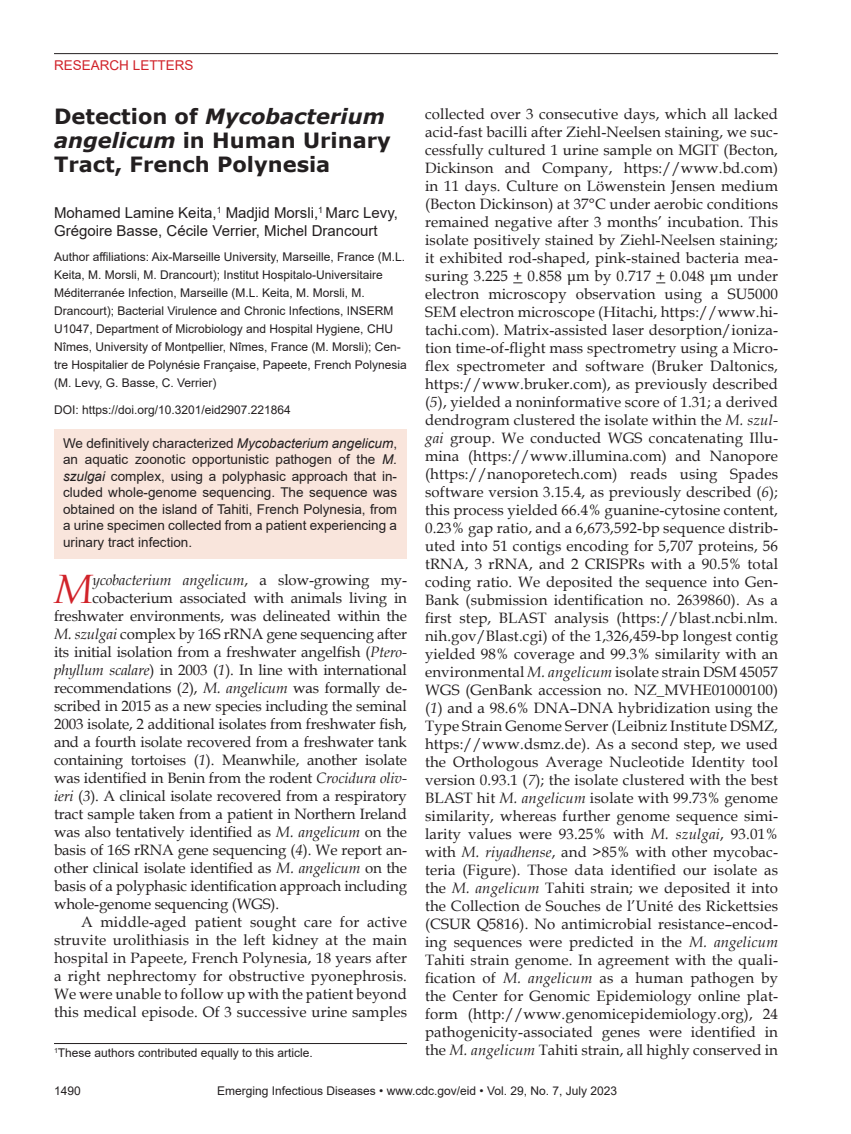
<style>
.page{position:relative;width:851px;height:1134px;background:#fff}
.page>*{position:absolute;margin:0;border:0;box-sizing:border-box;transform-origin:0 0}
.t1{font:italic 41.1px "Book Antiqua";color:#d1232a}
.t2{font:700 21px/24px "Verdana";color:#231f20}
.t3{font:15px/18px "Book Antiqua";letter-spacing:-.01em;color:#231f20;text-align:justify}
.t4{font:15px "Book Antiqua";letter-spacing:.01em;color:#231f20}
.t5{font:15px/18px "Arial";color:#231f20}
.t6{font:italic 15px "Book Antiqua";letter-spacing:-.01em;color:#231f20}
.t7{font:13.5px/16.5px "Arial";color:#231f20;text-align:justify}
.t8{font:13.5px "Arial";color:#d1232a}
.t9{font:12px/18px "Arial";color:#231f20}
.s1{font-style:italic}
.s2{font-style:normal}
</style>
<div class="page">
<hr style="left:54px;top:53px;width:724px;height:1px;background:#231f20">
<div style="left:55px;top:429px;width:352px;height:129px;background:#f9e5dc"></div>
<hr style="left:54px;top:1043px;width:353px;height:1px;background:#231f20">
<p class="t8" style="left:54px;top:56px;width:141px">RESEARCH LETTERS</p>
<h2 class="t2" style="left:54px;top:104px;width:338px">Detection of <span class="s1">Mycobacterium angelicum</span> in Human Urinary<br>Tract, French Polynesia</h2>
<p class="t5" style="left:54px;top:204px;width:345px">Mohamed Lamine Keita,<sup>1</sup> Madjid Morsli,<sup>1</sup> Marc Levy,<br>Grégoire Basse, Cécile Verrier, Michel Drancourt</p>
<p class="t9" style="left:54px;top:248px;width:354px">Author affiliations: Aix-Marseille University, Marseille, France (M.L.<br>Keita, M. Morsli, M. Drancourt); Institut Hospitalo-Universitaire Méditerranée Infection, Marseille (M.L. Keita, M. Morsli, M.<br>Drancourt); Bacterial Virulence and Chronic Infections, INSERM U1047, Department of Microbiology and Hospital Hygiene, CHU Nîmes, University of Montpellier, Nîmes, France (M. Morsli); Cen&shy;tre Hospitalier de Polynésie Française, Papeete, French Polynesia (M. Levy, G. Basse, C. Verrier)</p>
<p class="t9" style="left:54px;top:401px;width:238px">DOI: https://doi.org/10.3201/eid2907.221864</p>
<p class="t7" style="left:63px;top:435px;width:335px">We definitively characterized <span class="s1">Mycobacterium angelicum</span>, an aquatic zoonotic opportunistic pathogen of the <span class="s1">M. szulgai</span> complex, using a polyphasic approach that in&shy;cluded whole-genome sequencing. The sequence was obtained on the island of Tahiti, French Polynesia, from a urine specimen collected from a patient experiencing a urinary tract infection.</p>
<h1 class="t1" style="left:54px;top:560px;width:40px">M</h1>
<p class="t6" style="left:92px;top:570px;width:316px">ycobacterium angelicum<span class="s2">, a slow-growing my-</span></p>
<p class="t3" style="left:92px;top:589px;width:316px">cobacterium associated with animals living in</p>
<p class="t3" style="left:54px;top:607px;width:354px">freshwater environments, was delineated within the</p>
<p class="t3" style="left:54px;top:625px;width:354px"><span class="s1">M. szulgai</span> complex by 16S rRNA gene sequencing after</p>
<p class="t3" style="left:54px;top:643px;width:354px">its initial isolation from a freshwater angelfish (<span class="s1">Ptero-</span></p>
<p class="t3" style="left:54px;top:661px;width:354px"><span class="s1">phyllum scalare</span>) in 2003 (<span class="s1">1</span>). In line with international</p>
<p class="t3" style="left:54px;top:679px;width:354px">recommendations (<span class="s1">2</span>), <span class="s1">M. angelicum</span> was formally de-</p>
<p class="t3" style="left:54px;top:697px;width:354px">scribed in 2015 as a new species including the seminal</p>
<p class="t3" style="left:54px;top:715px;width:354px">2003 isolate, 2 additional isolates from freshwater fish,</p>
<p class="t3" style="left:54px;top:733px;width:354px">and a fourth isolate recovered from a freshwater tank</p>
<p class="t3" style="left:54px;top:751px;width:354px">containing tortoises (<span class="s1">1</span>). Meanwhile, another isolate</p>
<p class="t3" style="left:54px;top:769px;width:354px">was identified in Benin from the rodent <span class="s1">Crocidura oliv-</span></p>
<p class="t3" style="left:54px;top:787px;width:354px"><span class="s1">ieri</span> (<span class="s1">3</span>). A clinical isolate recovered from a respiratory</p>
<p class="t3" style="left:54px;top:805px;width:354px">tract sample taken from a patient in Northern Ireland</p>
<p class="t3" style="left:54px;top:823px;width:354px">was also tentatively identified as <span class="s1">M. angelicum</span> on the</p>
<p class="t3" style="left:54px;top:841px;width:354px">basis of 16S rRNA gene sequencing (<span class="s1">4</span>). We report an-</p>
<p class="t3" style="left:54px;top:859px;width:354px">other clinical isolate identified as <span class="s1">M. angelicum</span> on the</p>
<p class="t3" style="left:54px;top:877px;width:354px">basis of a polyphasic identification approach including</p>
<p class="t3" style="left:54px;top:895px;width:227px">whole-genome sequencing (WGS).</p>
<p class="t4" style="left:81px;top:912px;width:327px">A middle-aged patient sought care for active</p>
<p class="t4" style="left:54px;top:930px;width:354px">struvite urolithiasis in the left kidney at the main</p>
<p class="t4" style="left:54px;top:948px;width:354px">hospital in Papeete, French Polynesia, 18 years after</p>
<p class="t4" style="left:54px;top:966px;width:354px">a right nephrectomy for obstructive pyonephrosis.</p>
<p class="t4" style="left:54px;top:984px;width:354px">We were unable to follow up with the patient beyond</p>
<p class="t4" style="left:54px;top:1002px;width:354px">this medical episode. Of 3 successive urine samples</p>
<p class="t3" style="left:425px;top:104px;width:354px">collected over 3 consecutive days, which all lacked acid-fast bacilli after Ziehl-Neelsen staining, we suc&shy;cessfully cultured 1 urine sample on MGIT (Becton, Dickinson and Company, https://www.bd.com) in 11 days. Culture on Löwenstein Jensen medium (Becton Dickinson) at 37°C under aerobic conditions remained negative after 3 months’ incubation. This isolate positively stained by Ziehl-Neelsen staining; it exhibited rod-shaped, pink-stained bacteria mea&shy;suring 3.225 + 0.858 μm by 0.717 + 0.048 μm under electron microscopy observation using a SU5000<br>SEM electron microscope (Hitachi, https://www.hi&shy;tachi.com). Matrix-assisted laser desorption/ioniza&shy;tion time-of-flight mass spectrometry using a Micro&shy;flex spectrometer and software (Bruker Daltonics, https://www.bruker.com), as previously described (<span class="s1">5</span>), yielded a noninformative score of 1.31; a derived dendrogram clustered the isolate within the <span class="s1">M. szul&shy;gai</span> group. We conducted WGS concatenating Illu&shy;mina (https://www.illumina.com) and Nanopore (https://nanoporetech.com) reads using Spades software version 3.15.4, as previously described (<span class="s1">6</span>); this process yielded 66.4% guanine-cytosine content, 0.23% gap ratio, and a 6,673,592-bp sequence distrib&shy;uted into 51 contigs encoding for 5,707 proteins, 56 tRNA, 3 rRNA, and 2 CRISPRs with a 90.5% total coding ratio. We deposited the sequence into Gen-Bank (submission identification no. 2639860). As a first step, BLAST analysis (https://blast.ncbi.nlm. nih.gov/Blast.cgi) of the 1,326,459-bp longest contig yielded 98% coverage and 99.3% similarity with an environmental <span class="s1">M. angelicum</span> isolate strain DSM 45057<br>WGS (GenBank accession no. NZ_MVHE01000100) (<span class="s1">1</span>) and a 98.6% DNA–DNA hybridization using the Type Strain Genome Server (Leibniz Institute DSMZ, https://www.dsmz.de). As a second step, we used the Orthologous Average Nucleotide Identity tool version 0.93.1 (<span class="s1">7</span>); the isolate clustered with the best BLAST hit <span class="s1">M. angelicum</span> isolate with 99.73% genome similarity, whereas further genome sequence simi&shy;larity values were 93.25% with <span class="s1">M. szulgai</span>, 93.01% with <span class="s1">M. riyadhense</span>, and &gt;85% with other mycobac&shy;teria (Figure). Those data identified our isolate as the <span class="s1">M. angelicum</span> Tahiti strain; we deposited it into the Collection de Souches de l’Unité des Rickettsies (CSUR Q5816). No antimicrobial resistance–encod&shy;ing sequences were predicted in the <span class="s1">M. angelicum </span>Tahiti strain genome. In agreement with the quali&shy;fication of <span class="s1">M. angelicum</span> as a human pathogen by the Center for Genomic Epidemiology online plat&shy;form (http://www.genomicepidemiology.org), 24 pathogenicity-associated genes were identified in</p>
<p class="t9" style="left:54px;top:1044px;width:260px"><sup>1</sup>These authors contributed equally to this article.</p>
<p class="t3" style="left:425px;top:1040px;width:354px">the <span class="s1">M. angelicum</span> Tahiti strain, all highly conserved in</p>
<p class="t9" style="left:54px;top:1082px;width:28px">1490</p>
<p class="t9" style="left:217px;top:1082px;width:401px">Emerging Infectious Diseases • www.cdc.gov/eid • Vol. 29, No. 7, July 2023</p>
</div>
